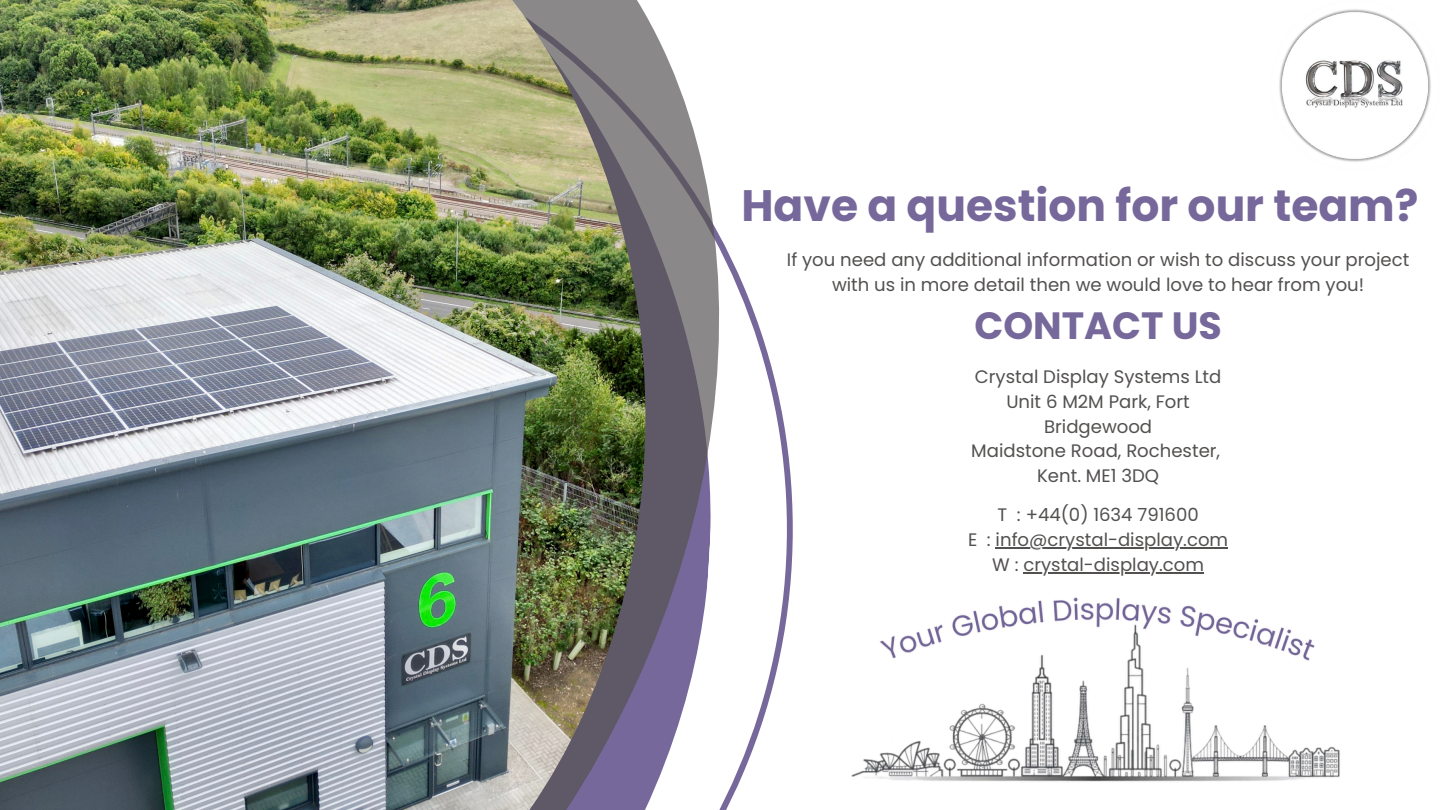
<style>
.page{position:relative;width:1440px;height:810px;background:#fff}
.page>*{position:absolute;margin:0;border:0;box-sizing:border-box;transform-origin:0 0}
.t1{font:700 44px "Poppins";color:#76689a}
.t2{font:700 38px "Poppins";color:#76689a}
.t3{font:18.1px/24.8px "Poppins";color:#535150;text-align:center}
</style>
<div class="page">
<img style="left:851px;top:597px;width:489px;height:185px">
<svg style="left:645px;top:14px;width:148px;height:796px"></svg>
<img style="left:0;top:0;width:645px;height:810px">
<hr style="left:996px;top:548px;width:232px;height:1px;background:#535150">
<hr style="left:1023px;top:572px;width:181px;height:2px;background:#535150">
<img style="left:1279px;top:9px;width:152px;height:153px">
<p class="t1" style="left:741px;top:175px;width:679px">Have a question for our team?</p>
<p class="t3" style="left:787px;top:248px;width:624px">If you need any additional information or wish to discuss your project with us in more detail then we would love to hear from you!</p>
<p class="t2" style="left:974px;top:299px;width:249px">CONTACT US</p>
<p class="t3" style="left:975px;top:364px;width:248px">Crystal Display Systems Ltd</p>
<p class="t3" style="left:1006px;top:389px;width:185px">Unit 6 M2M Park, Fort<br>Bridgewood</p>
<h1 class="t3" style="left:971px;top:439px;width:250px">Maidstone Road, Rochester,</h1>
<p class="t3" style="left:1037px;top:463px;width:123px">Kent. ME1 3DQ</p>
<h2 class="t3" style="left:998px;top:503px;width:203px">T : +44(0) 1634 791600</h2>
<p class="t3" style="left:968px;top:527px;width:262px">E : info@crystal-display.com</p>
<p class="t3" style="left:992px;top:552px;width:213px">W : crystal-display.com</p>
</div>
